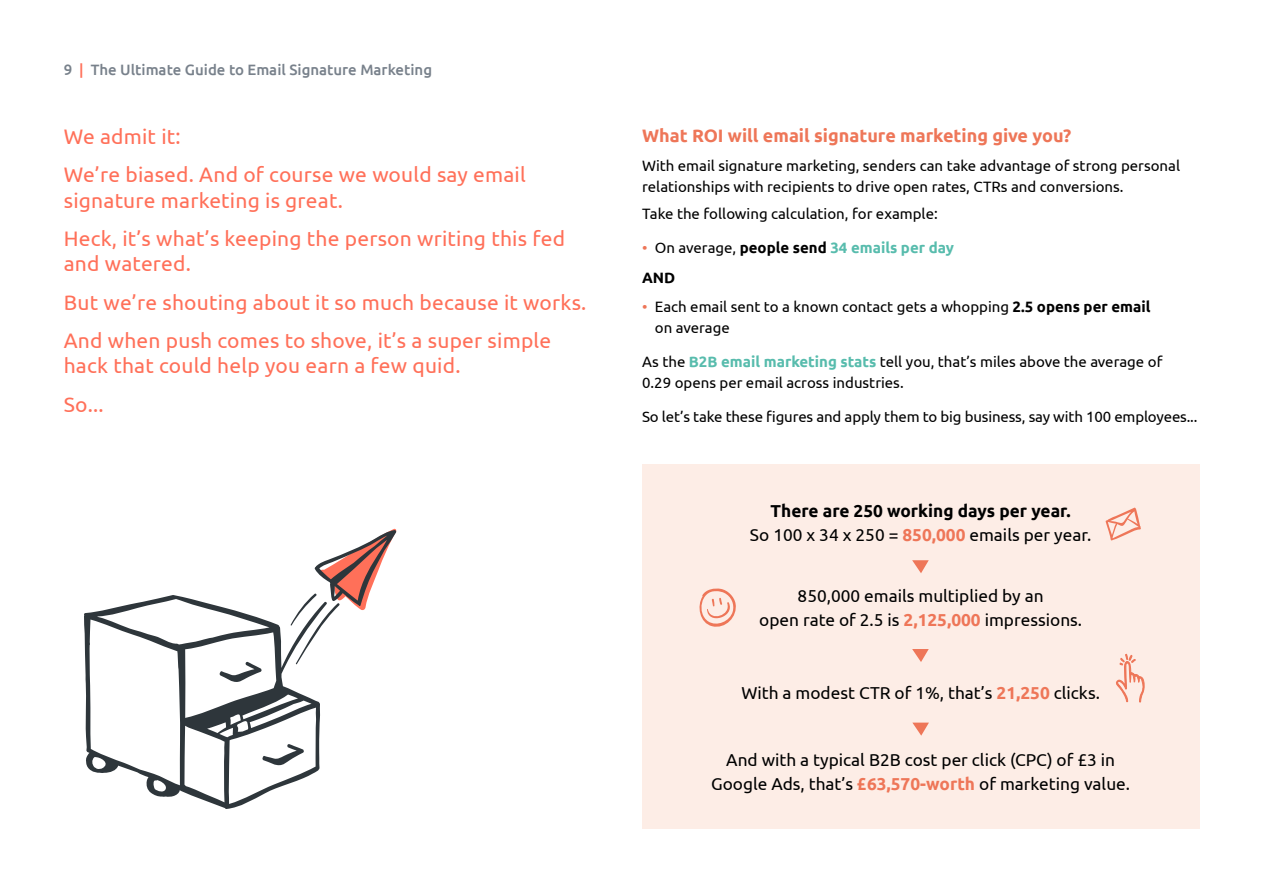
<style>
.page{position:relative;width:1263px;height:893px;background:#fff}
.page>*{position:absolute;margin:0;border:0;box-sizing:border-box;transform-origin:0 0}
.t1{font:21px/38.2px "Ubuntu";letter-spacing:.01em;color:#ff7059}
.t2{font:700 18px "Ubuntu";color:#ee7658}
.t3{font:17.25px/24px "Ubuntu";color:#000;text-align:center}
.t4{font:700 17.25px/24px "Ubuntu";color:#000;text-align:center}
.t5{font:15px/21px "Ubuntu";color:#000}
.t6{font:500 15px "Ubuntu";color:#78818b}
.t7{font:700 15px/29.5px "Ubuntu";color:#58bcad}
.s1{color:#ff7059}
.s2{font-weight:400;color:#ee7658}
.s3{font-weight:400;color:#000}
.s4{color:#000}
.s5{color:#ee7658}
.s6{font-weight:700}
.s7{font-weight:700;color:#58bcad}
.s8{font-weight:400}
.s9{font-weight:700;color:#ee7658}
</style>
<div class="page">
<div style="left:642px;top:465px;width:557px;height:364px;background:#fdede6"></div>
<svg style="left:912px;top:723px;width:17px;height:13px"></svg>
<svg style="left:699px;top:588px;width:37px;height:39px"></svg>
<svg style="left:1116px;top:654px;width:28px;height:49px"></svg>
<svg style="left:1105px;top:507px;width:36px;height:34px"></svg>
<svg style="left:912px;top:649px;width:17px;height:13px"></svg>
<svg style="left:912px;top:560px;width:17px;height:13px"></svg>
<svg style="left:84px;top:595px;width:236px;height:214px"></svg>
<svg style="left:262px;top:743px;width:42px;height:23px"></svg>
<svg style="left:219px;top:661px;width:43px;height:22px"></svg>
<svg style="left:290px;top:528px;width:107px;height:137px"></svg>
<p class="t6" style="left:64px;top:61px;width:370px">9 <span class="s1">|</span> The Ultimate Guide to Email Signature Marketing</p>
<h1 class="t1" style="left:64px;top:117px;width:464px">We admit it:<br>We’re biased. And of course we would say email</h1>
<h1 class="t1" style="left:64px;top:180px;width:503px">signature marketing is great.<br>Heck, it’s what’s keeping the person writing this fed</h1>
<h1 class="t1" style="left:64px;top:244px;width:524px">and watered.<br>But we’re shouting about it so much because it works.<br>And when push comes to shove, it’s a super simple</h1>
<h1 class="t1" style="left:64px;top:346px;width:398px">hack that could help you earn a few quid.<br>So...</h1>
<p class="t2" style="left:642px;top:124px;width:431px">What ROI will email signature marketing give you?</p>
<p class="t5" style="left:642px;top:155px;width:539px">With email signature marketing, senders can take advantage of strong personal relationships with recipients to drive open rates, CTRs and conversions.</p>
<p class="t5" style="left:642px;top:203px;width:297px">Take the following calculation, for example:</p>
<p class="t7" style="left:642px;top:233px;width:313px"><span class="s2">•</span> <span class="s3">On average,</span> <span class="s4">people send</span> 34 emails per day<br><span class="s4">AND</span></p>
<p class="t5" style="left:655px;top:296px;width:497px;text-indent:-13px"><span class="s5">•</span> Each email sent to a known contact gets a whopping <span class="s6">2.5 opens per email </span>on average</p>
<p class="t5" style="left:642px;top:351px;width:522px">As the <span class="s7">B2B email marketing stats</span> tell you, that’s miles above the average of<br>0.29 opens per email across industries.</p>
<p class="t5" style="left:642px;top:405px;width:557px">So let’s take these figures and apply them to big business, say with 100 employees...</p>
<p class="t4" style="left:750px;top:498px;width:343px">There are 250 working days per year.<br><span class="s8">So 100 x 34 x 250 =</span> <span class="s5">850,000</span> <span class="s8">emails per year.</span></p>
<p class="t3" style="left:759px;top:583px;width:324px">850,000 emails multiplied by an<br>open rate of 2.5 is <span class="s9">2,125,000</span> impressions.</p>
<p class="t3" style="left:741px;top:680px;width:360px">With a modest CTR of 1%, that’s <span class="s9">21,250</span> clicks.</p>
<p class="t3" style="left:711px;top:748px;width:420px">And with a typical B2B cost per click (CPC) of £3 in<br>Google Ads, that’s <span class="s9">£63,570-worth</span> of marketing value.</p>
</div>
